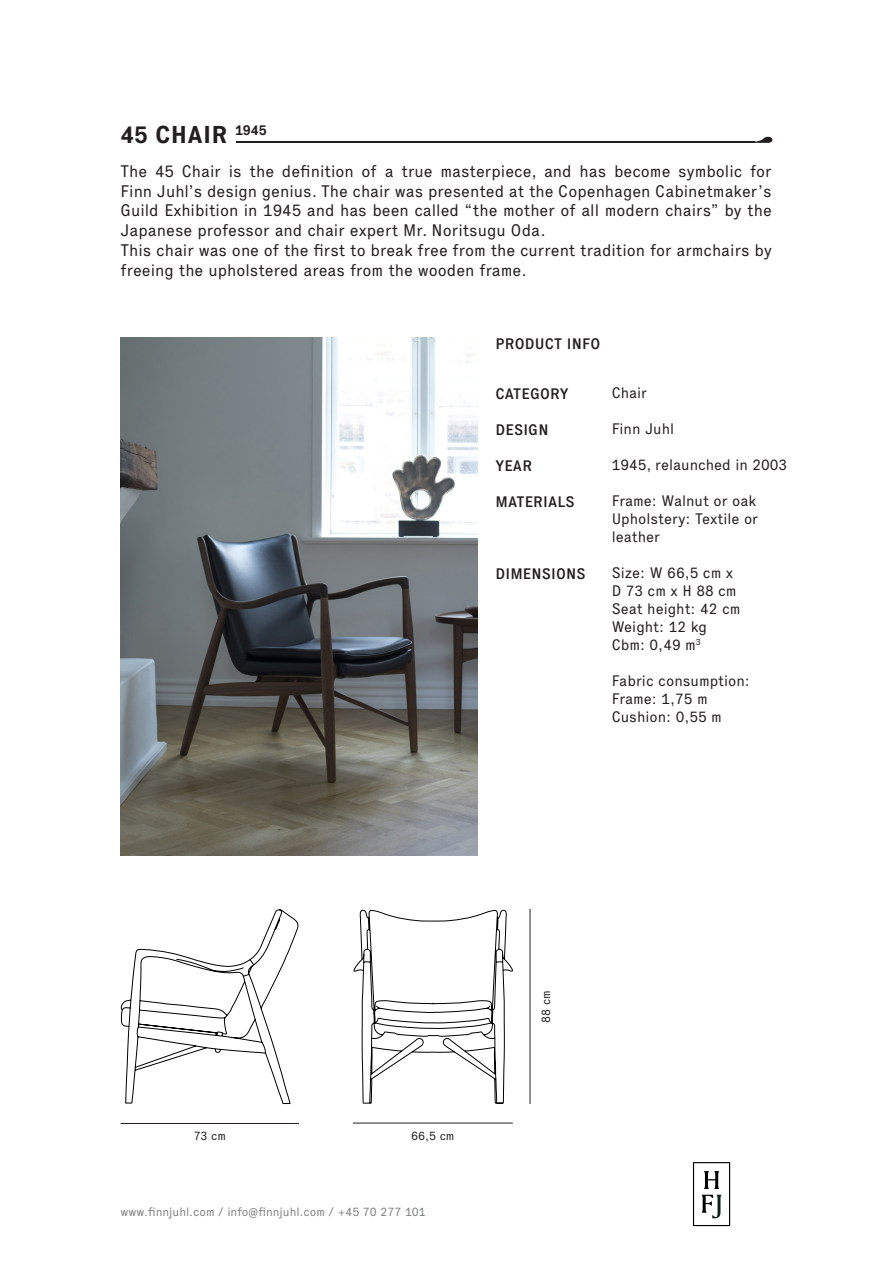
<style>
.page{position:relative;width:893px;height:1263px;background:#fff}
.page>*{position:absolute;margin:0;border:0;box-sizing:border-box;transform-origin:0 0}
.t1{font:700 24px "Executive";letter-spacing:.01em;color:#231f20}
.t2{font:16.5px/19.8px "Executive";color:#231f20;text-align:justify}
.t3{font:15px/18px "Executive";color:#231f20}
.t4{font:500 15px "Executive";letter-spacing:.01em;color:#231f20}
.t5{font:12px "Executive";color:#7f8080}
.t6{font:12px "Executive";color:#231f20}
</style>
<div class="page">
<svg style="left:693px;top:1162px;width:37px;height:64px"></svg>
<img style="left:121px;top:338px;width:357px;height:518px">
<svg style="left:753px;top:137px;width:19px;height:6px"></svg>
<hr style="left:236px;top:142px;width:519px;height:1px;background:#231f20">
<hr style="left:121px;top:1123px;width:178px;height:1px;background:#231f20">
<hr style="left:353px;top:1123px;width:160px;height:1px;background:#231f20">
<hr style="left:530px;top:909px;width:1px;height:195px;background:#231f20">
<svg style="left:121px;top:909px;width:392px;height:195px"></svg>
<p class="t1" style="left:121px;top:119px;width:148px">45 CHAIR <sup>1945</sup></p>
<p class="t2" style="left:121px;top:161px;width:653px">The 45 Chair is the definition of a true masterpiece, and has become symbolic for Finn Juhl’s design genius. The chair was presented at the Copenhagen Cabinetmaker’s Guild Exhibition in 1945 and has been called “the mother of all modern chairs” by the Japanese professor and chair expert Mr. Noritsugu Oda.</p>
<p class="t2" style="left:121px;top:240px;width:653px">This chair was one of the first to break free from the current tradition for armchairs by freeing the upholstered areas from the wooden frame.</p>
<p class="t4" style="left:495px;top:335px;width:106px">PRODUCT INFO</p>
<p class="t4" style="left:495px;top:384px;width:75px">CATEGORY</p>
<p class="t4" style="left:495px;top:420px;width:55px">DESIGN</p>
<p class="t4" style="left:495px;top:456px;width:38px">YEAR</p>
<p class="t4" style="left:495px;top:492px;width:81px">MATERIALS</p>
<p class="t4" style="left:495px;top:564px;width:92px">DIMENSIONS</p>
<p class="t3" style="left:612px;top:383px;width:37px">Chair</p>
<p class="t3" style="left:612px;top:419px;width:64px">Finn Juhl</p>
<p class="t3" style="left:612px;top:455px;width:177px">1945, relaunched in 2003</p>
<p class="t3" style="left:612px;top:491px;width:146px">Frame: Walnut or oak</p>
<p class="t3" style="left:612px;top:509px;width:148px">Upholstery: Textile or leather</p>
<p class="t3" style="left:612px;top:563px;width:123px">Size: W 66,5 cm x</p>
<p class="t3" style="left:612px;top:581px;width:126px">D 73 cm x H 88 cm</p>
<p class="t3" style="left:612px;top:599px;width:130px">Seat height: 42 cm</p>
<p class="t3" style="left:612px;top:617px;width:97px">Weight: 12 kg</p>
<p class="t3" style="left:612px;top:635px;width:91px">Cbm: 0,49 m<sup>3</sup></p>
<p class="t3" style="left:612px;top:671px;width:140px">Fabric consumption:</p>
<p class="t3" style="left:612px;top:689px;width:97px">Frame: 1,75 m</p>
<p class="t3" style="left:612px;top:707px;width:112px">Cushion: 0,55 m</p>
<p class="t6" style="left:194px;top:1128px;width:34px">73 cm</p>
<p class="t6" style="left:411px;top:1128px;width:45px">66,5 cm</p>
<p class="t5" style="left:121px;top:1204px;width:307px">www.finnjuhl.com / info@finnjuhl.com / +45 70 277 101</p>
<p class="t6" style="left:539px;top:1022px;width:34px;rotate:-90deg">88 cm</p>
</div>
